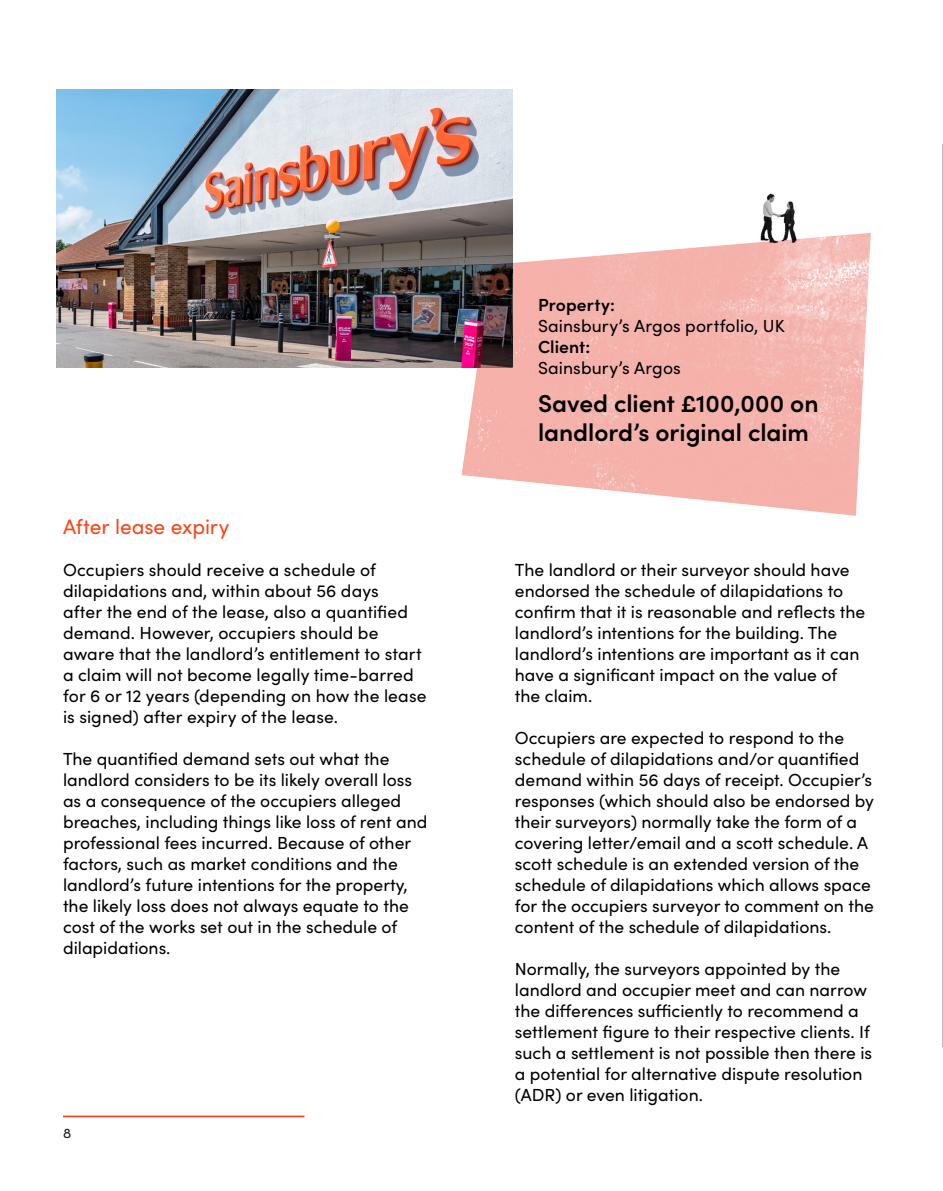
<style>
.page{position:relative;width:943px;height:1191px;background:#fff}
.page>*{position:absolute;margin:0;border:0;box-sizing:border-box;transform-origin:0 0}
.t1{font:600 24.5px/29.4px "Sofia Pro";color:#000}
.t2{font:21px "Sofia Pro";color:#fa4616}
.t3{font:17.5px/21px "Sofia Pro";color:#000}
.t4{font:600 17.5px "Sofia Pro";letter-spacing:.005em;color:#000}
.t5{font:14px "Sofia Pro";color:#1d1d1b}
</style>
<div class="page">
<img style="left:461px;top:233px;width:409px;height:283px">
<img style="left:742px;top:193px;width:74px;height:61px">
<img style="left:56px;top:90px;width:457px;height:277px">
<hr style="left:942px;top:144px;width:1px;height:903px;background:#b3b2b2">
<hr style="left:63px;top:1115px;width:241px;height:2px;background:#fa4616">
<p class="t2" style="left:63px;top:511px;width:168px">After lease expiry</p>
<p class="t3" style="left:63px;top:558px;width:365px">Occupiers should receive a schedule of dilapidations and, within about 56 days<br>after the end of the lease, also a quantified demand. However, occupiers should be aware that the landlord’s entitlement to start a claim will not become legally time-barred for 6 or 12 years (depending on how the lease is signed) after expiry of the lease.</p>
<p class="t3" style="left:63px;top:747px;width:366px">The quantified demand sets out what the landlord considers to be its likely overall loss as a consequence of the occupiers alleged breaches, including things like loss of rent and professional fees incurred. Because of other factors, such as market conditions and the landlord’s future intentions for the property, the likely loss does not always equate to the cost of the works set out in the schedule of dilapidations.</p>
<p class="t5" style="left:63px;top:1123px;width:10px">8</p>
<p class="t4" style="left:538px;top:291px;width:78px">Property:</p>
<p class="t3" style="left:538px;top:314px;width:248px">Sainsbury’s Argos portfolio, UK</p>
<p class="t4" style="left:538px;top:333px;width:54px">Client:</p>
<p class="t3" style="left:538px;top:356px;width:144px">Sainsbury’s Argos</p>
<h1 class="t1" style="left:538px;top:387px;width:282px">Saved client £100,000 on landlord’s original claim</h1>
<p class="t3" style="left:515px;top:558px;width:352px">The landlord or their surveyor should have endorsed the schedule of dilapidations to confirm that it is reasonable and reflects the landlord’s intentions for the building. The landlord’s intentions are important as it can have a significant impact on the value of the claim.</p>
<p class="t3" style="left:515px;top:726px;width:360px">Occupiers are expected to respond to the schedule of dilapidations and/or quantified demand within 56 days of receipt. Occupier’s responses (which should also be endorsed by their surveyors) normally take the form of a covering letter/email and a scott schedule. A scott schedule is an extended version of the schedule of dilapidations which allows space for the occupiers surveyor to comment on the content of the schedule of dilapidations.</p>
<p class="t3" style="left:515px;top:957px;width:359px">Normally, the surveyors appointed by the landlord and occupier meet and can narrow the differences sufficiently to recommend a settlement figure to their respective clients. If such a settlement is not possible then there is a potential for alternative dispute resolution (ADR) or even litigation.</p>
</div>
